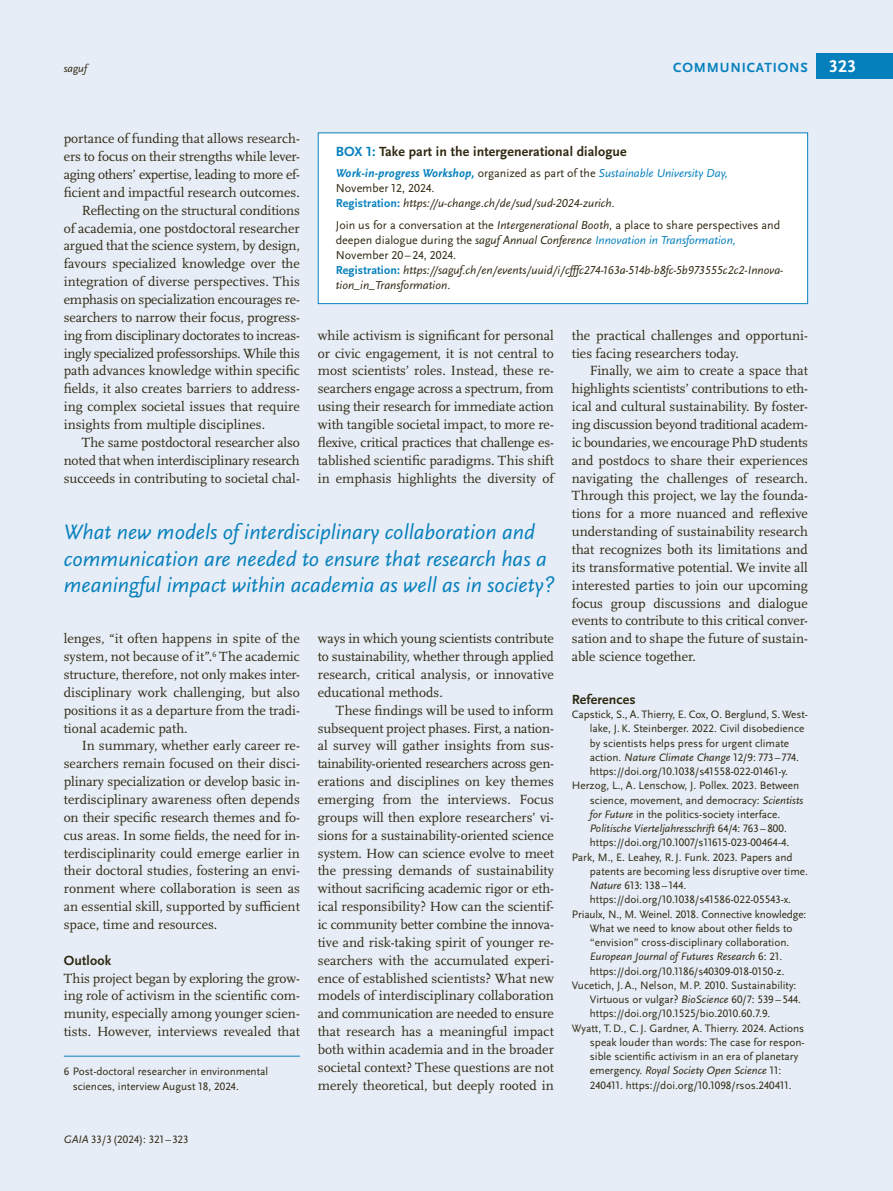
<style>
.page{position:relative;width:893px;height:1191px;background:#e6edf7}
.page>*{position:absolute;margin:0;border:0;box-sizing:border-box;transform-origin:0 0}
.t1{font:italic 21.75px/26.2px "Scala Sans Pro";color:#0680bd}
.t2{font:700 17.85px "Scala Sans Pro";color:#fff}
.Fließtext_oE_english{font:13.8px/17.9px "Scala Pro";color:#2f2912;text-align:justify}
.Fließtext_oE_english-2{font:13.8px "Scala Pro";letter-spacing:-.02em;color:#2f2912}
.Box_english{font:700 13.8px "Scala Sans Pro";letter-spacing:.01em;color:#2f2912}
.Fließtext_oE_english-3{font:13.8px "Scala Pro";letter-spacing:-.025em;color:#2f2912}
.Ü3_9_25_11_9{font:700 13.8px "Scala Sans Pro";letter-spacing:.01em;color:#2f2912}
.InfoÜ{font:700 13.8px "Scala Sans Pro";letter-spacing:.06em;color:#0680bd}
.Box_english-2{font:12px/15px "Scala Sans Pro";color:#2f2912}
.Box_english-3{font:italic 12px/15px "Scala Sans Pro";color:#2f2912}
.Literatur{font:11.25px/14.2px "Scala Sans Pro";color:#2f2912}
.Fußnote{font:11.25px/14.2px "Scala Sans Pro";color:#2f2912}
.t3{font:italic 11.25px "Scala Sans Pro";color:#2f2912}
.s1{color:#0680bd}
.s2{font-weight:700;font-style:italic;color:#0680bd}
.s3{font-style:italic;color:#0680bd}
.s4{font-weight:700;font-style:normal;color:#0680bd}
.s5{font-style:italic}
.s6{font-style:normal}
</style>
<div class="page">
<div style="left:816px;top:53px;width:77px;height:25px;background:#0680bd"></div>
<div style="left:318px;top:132px;width:490px;height:172px;background:#fff;border:1px solid #0680bd"></div>
<hr style="left:64px;top:1056px;width:236px;height:1px;background:#0680bd">
<p class="t3" style="left:64px;top:62px;width:25px">saguf</p>
<p class="t2" style="left:829px;top:56px;width:29px">323</p>
<h5 class="InfoÜ" style="left:673px;top:59px;width:136px">COMMUNICATIONS</h5>
<p class="Fließtext_oE_english" style="left:64px;top:130px;width:238px">portance of funding that allows research&shy;ers to focus on their strengths while lever-</p>
<p class="Fließtext_oE_english-2" style="left:64px;top:167px;width:238px">aging others’ expertise, leading to more ef-</p>
<p class="Fließtext_oE_english" style="left:64px;top:184px;width:238px">ficient and impactful research outcomes.</p>
<p class="Fließtext_oE_english" style="left:82px;top:201px;width:220px">Reflecting on the structural conditions</p>
<p class="Fließtext_oE_english" style="left:64px;top:219px;width:238px">of academia, one postdoctoral researcher</p>
<p class="Fließtext_oE_english" style="left:64px;top:237px;width:238px">argued that the science system, by design,</p>
<p class="Fließtext_oE_english" style="left:64px;top:255px;width:238px">favours specialized knowledge over the</p>
<p class="Fließtext_oE_english" style="left:64px;top:273px;width:238px">integration of diverse perspectives. This</p>
<p class="Fließtext_oE_english" style="left:64px;top:291px;width:238px">emphasis on specialization encourages re-</p>
<p class="Fließtext_oE_english" style="left:64px;top:308px;width:238px">searchers to narrow their focus, progress-</p>
<p class="Fließtext_oE_english-2" style="left:64px;top:327px;width:238px">ing from disciplinary doctorates to increas-</p>
<p class="Fließtext_oE_english-3" style="left:64px;top:345px;width:238px">ingly specialized professorships. While this</p>
<p class="Fließtext_oE_english" style="left:64px;top:362px;width:238px">path advances knowledge within specific</p>
<p class="Fließtext_oE_english" style="left:64px;top:380px;width:238px">fields, it also creates barriers to address-</p>
<p class="Fließtext_oE_english" style="left:64px;top:398px;width:238px">ing complex societal issues that require</p>
<p class="Fließtext_oE_english" style="left:64px;top:416px;width:203px">insights from multiple disciplines.</p>
<p class="Fließtext_oE_english" style="left:82px;top:433px;width:220px">The same postdoctoral researcher also</p>
<p class="Fließtext_oE_english" style="left:64px;top:451px;width:238px">noted that when interdisciplinary research</p>
<p class="Fließtext_oE_english" style="left:64px;top:469px;width:238px">succeeds in contributing to societal chal-</p>
<p class="Box_english" style="left:336px;top:143px;width:292px"><span class="s1">BOX 1:</span> Take part in the intergenerational dialogue</p>
<p class="Box_english-2" style="left:336px;top:165px;width:393px"><span class="s2">Work-in-progress Workshop,</span> organized as part of the <span class="s3">Sustainable University Day,<br></span>November 12, 2024.</p>
<p class="Box_english-3" style="left:336px;top:195px;width:280px"><span class="s4">Registration:</span> https://u-change.ch/de/sud/sud-2024-zurich.</p>
<p class="Box_english-2" style="left:336px;top:218px;width:446px">Join us for a conversation at the <span class="s5">Intergenerational Booth,</span> a place to share perspectives and deepen dialogue during the <span class="s5">saguf Annual Conference</span> <span class="s3">Innovation in Transformation,<br></span>November 20–24, 2024.</p>
<p class="Box_english-3" style="left:336px;top:263px;width:449px"><span class="s4">Registration:</span> https://saguf.ch/en/events/uuid/i/cfffc274-163a-514b-b8fc-5b973555c2c2-Innova&shy;tion_in_Transformation<span class="s6">.</span></p>
<p class="Fließtext_oE_english" style="left:318px;top:326px;width:238px">while activism is significant for personal or civic engagement, it is not central to most scientists’ roles. Instead, these re&shy;searchers engage across a spectrum, from using their research for immediate action with tangible societal impact, to more re&shy;flexive, critical practices that challenge es&shy;tablished scientific paradigms. This shift in emphasis highlights the diversity of</p>
<p class="Fließtext_oE_english" style="left:572px;top:326px;width:238px">the practical challenges and opportuni&shy;ties facing researchers today.</p>
<p class="Fließtext_oE_english" style="left:572px;top:362px;width:238px;text-indent:18px">Finally, we aim to create a space that highlights scientists’ contributions to eth&shy;ical and cultural sustainability. By foster&shy;ing discussion beyond traditional academ&shy;ic boundaries, we encourage PhD students and postdocs to share their experiences navigating the challenges of research.<br>Through this project, we lay the founda&shy;tions for a more nuanced and reflexive understanding of sustainability research that recognizes both its limitations and its transformative potential. We invite all interested parties to join our upcoming focus group discussions and dialogue events to contribute to this critical conver&shy;sation and to shape the future of sustain&shy;able science together.</p>
<h3 class="Ü3_9_25_11_9" style="left:572px;top:691px;width:65px">References</h3>
<p class="Literatur" style="left:590px;top:707px;width:220px;text-indent:-18px">Capstick, S., A. Thierry, E. Cox, O. Berglund, S. West&shy;lake, J.K. Steinberger. 2022. Civil disobedience</p>
<p class="Literatur" style="left:590px;top:736px;width:211px">by scientists helps press for urgent climate action. <span class="s5">Nature Climate Change</span> 12/9: 773 –774. https://doi.org/10.1038/s41558-022-01461-y.</p>
<p class="Literatur" style="left:590px;top:778px;width:215px;text-indent:-18px">Herzog, L., A. Lenschow, J. Pollex. 2023. Between science, movement, and democracy: <span class="s5">Scientists for Future</span> in the politics-society interface.<br><span class="s5">Politische Vierteljahresschrift</span> 64/4: 763 – 800. https://doi.org/10.1007/s11615-023-00464-4.</p>
<p class="Literatur" style="left:572px;top:850px;width:222px">Park, M., E. Leahey, R.J. Funk. 2023. Papers and</p>
<p class="Literatur" style="left:590px;top:864px;width:220px">patents are becoming less disruptive over time.</p>
<p class="Literatur" style="left:590px;top:878px;width:98px"><span class="s5">Nature</span> 613: 138 – 144.</p>
<p class="Literatur" style="left:590px;top:892px;width:203px">https://doi.org/10.1038/s41586-022-05543-x.</p>
<p class="Literatur" style="left:572px;top:907px;width:236px">Priaulx, N., M. Weinel. 2018. Connective knowledge:</p>
<p class="Literatur" style="left:590px;top:921px;width:204px">What we need to know about other fields to “envision” cross-disciplinary collaboration.<br><span class="s5">European Journal of Futures Research</span> 6: 21. https://doi.org/10.1186/s40309-018-0150-z.</p>
<p class="Literatur" style="left:590px;top:978px;width:213px;text-indent:-18px">Vucetich, J.A., Nelson, M.P. 2010. Sustainability:<br>Virtuous or vulgar? <span class="s5">BioScience</span> 60/7: 539–544. https://doi.org/10.1525/bio.2010.60.7.9.</p>
<p class="Literatur" style="left:572px;top:1021px;width:234px;text-align:right">Wyatt, T.D., C.J. Gardner, A. Thierry. 2024. Actions speak louder than words: The case for respon-</p>
<p class="Literatur" style="left:590px;top:1049px;width:210px">sible scientific activism in an era of planetary emergency. <span class="s5">Royal Society Open Science</span> 11:<br>240411. https://doi.org/10.1098/rsos.240411.</p>
<h1 class="t1" style="left:64px;top:519px;width:492px">What new models of interdisciplinary collaboration and communication are needed to ensure that research has a meaningful impact within academia as well as in society?</h1>
<p class="Fließtext_oE_english" style="left:64px;top:630px;width:238px">lenges, “it often happens in spite of the system, not because of it”.<sup>6</sup> The academic structure, therefore, not only makes inter&shy;disciplinary work challenging, but also positions it as a departure from the tradi&shy;tional academic path.</p>
<p class="Fließtext_oE_english" style="left:64px;top:737px;width:238px;text-indent:18px">In summary, whether early career re&shy;searchers remain focused on their disci&shy;plinary specialization or develop basic in&shy;terdisciplinary awareness often depends on their specific research themes and fo&shy;cus areas. In some fields, the need for in&shy;terdisciplinarity could emerge earlier in their doctoral studies, fostering an envi&shy;ronment where collaboration is seen as an essential skill, supported by sufficient space, time and resources.</p>
<h3 class="Ü3_9_25_11_9" style="left:64px;top:952px;width:49px">Outlook</h3>
<p class="Fließtext_oE_english" style="left:64px;top:969px;width:238px">This project began by exploring the grow&shy;ing role of activism in the scientific com&shy;munity, especially among younger scien&shy;tists. However, interviews revealed that</p>
<p class="Fließtext_oE_english" style="left:318px;top:630px;width:238px">ways in which young scientists contribute to sustainability, whether through applied research, critical analysis, or innovative educational methods.</p>
<p class="Fließtext_oE_english" style="left:318px;top:701px;width:238px;text-indent:18px">These findings will be used to inform subsequent project phases. First, a nation&shy;al survey will gather insights from sus&shy;tainability-oriented researchers across gen&shy;erations and disciplines on key themes emerging from the interviews. Focus groups will then explore researchers’ vi&shy;sions for a sustainability-oriented science system. How can science evolve to meet the pressing demands of sustainability without sacrificing academic rigor or eth&shy;ical responsibility? How can the scientif&shy;ic community better combine the innova&shy;tive and risk-taking spirit of younger re&shy;searchers with the accumulated experi&shy;ence of established scientists? What new models of interdisciplinary collaboration and communication are needed to ensure that research has a meaningful impact both within academia and in the broader societal context? These questions are not merely theoretical, but deeply rooted in</p>
<p class="Fußnote" style="left:73px;top:1064px;width:197px;text-indent:-9px">6 Post-doctoral researcher in environmental sciences, interview August 18, 2024.</p>
<p class="Literatur" style="left:64px;top:1132px;width:126px"><span class="s5">GAIA</span> 33/3 (2024): 321–323</p>
</div>
